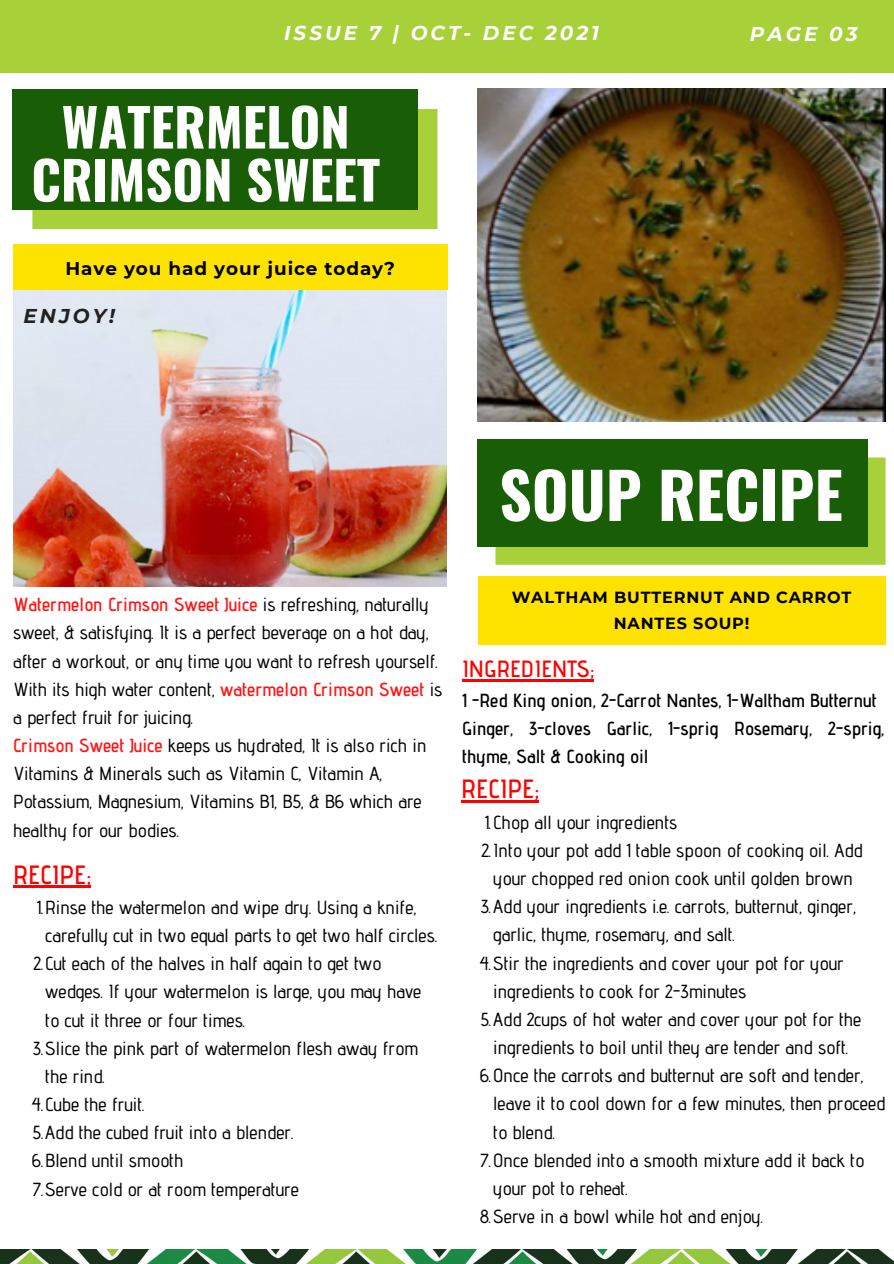
<style>
.page{position:relative;width:894px;height:1264px;background:#fff}
.page>*{position:absolute;margin:0;border:0;box-sizing:border-box;transform-origin:0 0}
.t1{font:700 63px "Oswald";color:#fff}
.t2{font:700 52.5px/52.9px "Oswald";color:#fff;text-align:center}
.t3{font:600 26.4px "Advent Pro";color:#f00}
.t4{font:600 23.4px "Advent Pro";color:#f00}
.t5{font:italic 700 19.95px "Montserrat";letter-spacing:.15em;color:#fff}
.t6{font:italic 700 19.95px "Montserrat";letter-spacing:.15em;color:#222}
.t7{font:500 18.9px/28.2px "Advent Pro";color:#000}
.t8{font:600 18.9px/28.2px "Advent Pro";color:#000}
.t9{font:700 18.3px "Montserrat";letter-spacing:.05em;color:#000}
.t10{font:700 16.05px/25.7px "Montserrat";letter-spacing:.05em;color:#000;text-align:center}
.s1{font-weight:600;color:#ff1616}
</style>
<div class="page">
<div style="left:0;top:0;width:893px;height:72px;background:#a7d039"></div>
<img style="left:0;top:1249px;width:893px;height:14px">
<div style="left:495px;top:457px;width:390px;height:107px;background:#a7d039"></div>
<div style="left:477px;top:439px;width:390px;height:108px;background:#195d07"></div>
<div style="left:477px;top:577px;width:408px;height:67px;background:#ffe300"></div>
<img style="left:477px;top:88px;width:408px;height:334px">
<hr style="left:462px;top:679px;width:131px;height:3px;background:#f00">
<hr style="left:461px;top:800px;width:77px;height:3px;background:#f00">
<hr style="left:13px;top:885px;width:77px;height:3px;background:#f00">
<div style="left:32px;top:109px;width:405px;height:120px;background:#a7d039"></div>
<div style="left:13px;top:89px;width:404px;height:120px;background:#195d07"></div>
<img style="left:13px;top:290px;width:434px;height:296px">
<div style="left:13px;top:244px;width:434px;height:46px;background:#ffe300"></div>
<p class="t5" style="left:284px;top:21px;width:316px">ISSUE 7 | OCT- DEC 2021</p>
<p class="t2" style="left:31px;top:98px;width:350px">WATERMELON<br>CRIMSON SWEET</p>
<p class="t9" style="left:65px;top:257px;width:331px">Have you had your juice today?</p>
<p class="t6" style="left:24px;top:303px;width:93px">ENJOY!</p>
<p class="t5" style="left:749px;top:21px;width:109px">PAGE 03</p>
<p class="t1" style="left:499px;top:445px;width:345px">SOUP RECIPE</p>
<p class="t7" style="left:13px;top:590px;width:430px"><span class="s1">Watermelon Crimson Sweet Juice</span> is refreshing, naturally sweet, &amp; satisfying. It is a perfect beverage on a hot day, after a workout, or any time you want to refresh yourself.<br>With its high water content, <span class="s1">watermelon Crimson Sweet</span> is a perfect fruit for juicing.</p>
<p class="t7" style="left:13px;top:731px;width:415px"><span class="s1">Crimson Sweet Juice</span> keeps us hydrated, It is also rich in Vitamins &amp; Minerals such as Vitamin C, Vitamin A, Potassium, Magnesium, Vitamins B1, B5, &amp; B6 which are healthy for our bodies.</p>
<p class="t3" style="left:13px;top:858px;width:79px">RECIPE;</p>
<p class="t7" style="left:45px;top:892px;width:393px;text-indent:-8px">1.Rinse the watermelon and wipe dry. Using a knife, carefully cut in two equal parts to get two half circles.</p>
<p class="t7" style="left:45px;top:949px;width:377px;text-indent:-12px">2.Cut each of the halves in half again to get two wedges. If your watermelon is large, you may have to cut it three or four times.</p>
<p class="t7" style="left:45px;top:1033px;width:374px;text-indent:-12px">3.Slice the pink part of watermelon flesh away from the rind.</p>
<p class="t7" style="left:32px;top:1090px;width:114px">4.Cube the fruit.</p>
<p class="t7" style="left:33px;top:1118px;width:262px">5.Add the cubed fruit into a blender.</p>
<p class="t7" style="left:32px;top:1146px;width:153px">6.Blend until smooth</p>
<p class="t7" style="left:33px;top:1174px;width:267px">7.Serve cold or at room temperature</p>
<p class="t10" style="left:511px;top:584px;width:341px">WALTHAM BUTTERNUT AND CARROT<br>NANTES SOUP!</p>
<p class="t4" style="left:462px;top:655px;width:133px">INGREDIENTS;</p>
<p class="t8" style="left:462px;top:685px;width:416px">1 -Red King onion, 2-Carrot Nantes, 1-Waltham Butternut</p>
<p class="t8" style="left:462px;top:713px;width:424px">Ginger, 3-cloves Garlic, 1-sprig Rosemary, 2-sprig, thyme, Salt &amp; Cooking oil</p>
<p class="t3" style="left:461px;top:773px;width:79px">RECIPE;</p>
<p class="t7" style="left:484px;top:807px;width:194px">1.Chop all your ingredients</p>
<p class="t7" style="left:481px;top:836px;width:382px;text-align:center">2.Into your pot add 1 table spoon of cooking oil. Add your chopped red onion cook until golden brown</p>
<p class="t7" style="left:493px;top:892px;width:364px;text-indent:-12px">3.Add your ingredients i.e. carrots, butternut, ginger, garlic, thyme, rosemary, and salt.</p>
<p class="t7" style="left:493px;top:948px;width:352px;text-indent:-14px">4.Stir the ingredients and cover your pot for your ingredients to cook for 2-3minutes</p>
<p class="t7" style="left:480px;top:1004px;width:382px;text-align:center">5.Add 2cups of hot water and cover your pot for the ingredients to boil until they are tender and soft.</p>
<p class="t7" style="left:493px;top:1061px;width:393px;text-indent:-13px">6.Once the carrots and butternut are soft and tender, leave it to cool down for a few minutes, then proceed to blend.</p>
<p class="t7" style="left:493px;top:1145px;width:372px;text-indent:-13px">7.Once blended into a smooth mixture add it back to your pot to reheat.</p>
<p class="t7" style="left:480px;top:1201px;width:284px">8.Serve in a bowl while hot and enjoy.</p>
</div>
